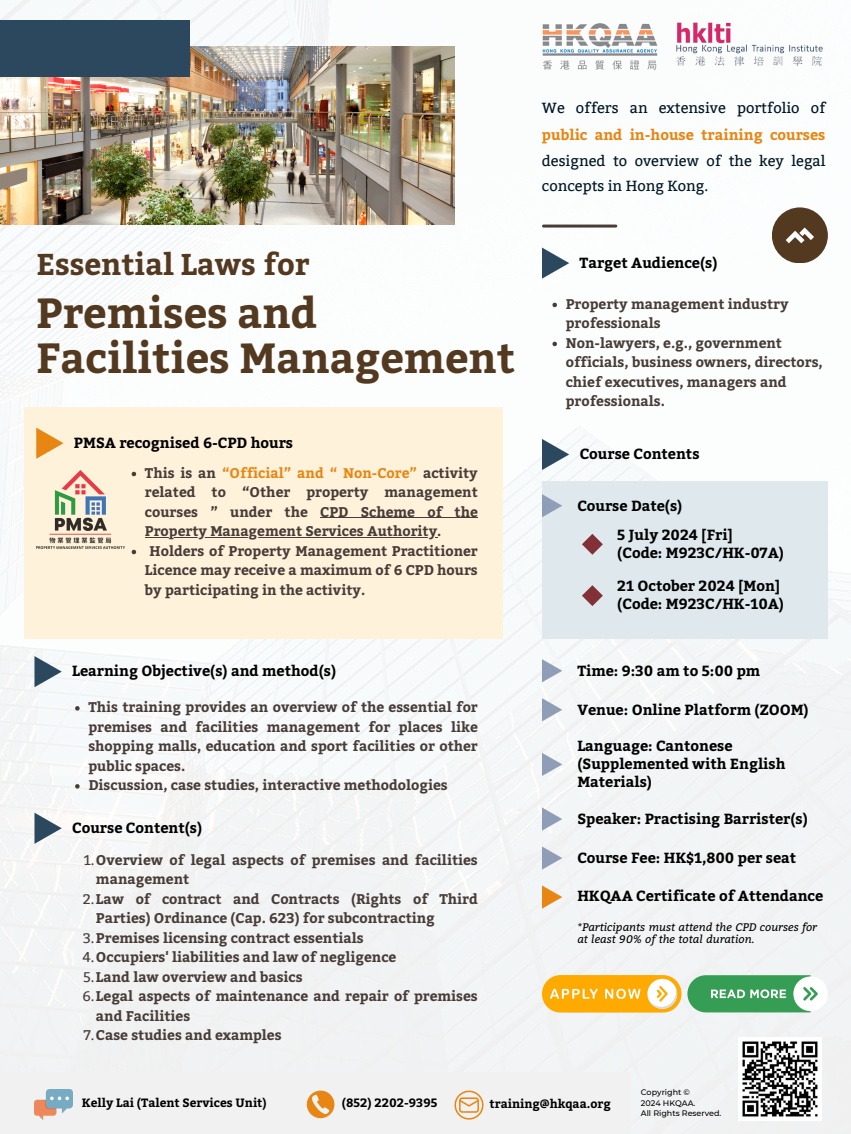
<style>
.page{position:relative;width:851px;height:1134px;background:#fff}
.page>*{position:absolute;margin:0;border:0;box-sizing:border-box;transform-origin:0 0}
.t1{font:700 42px/45px "Bitter";color:#543921}
.t2{font:700 30px "Bitter";color:#543921}
.t3{font:700 14.6px/18px "Bitter";color:#000}
.t4{font:700 14.6px/27px "Bitter";color:#e88613}
.t5{font:14.6px/25.5px "Bitter";color:#001524}
.t6{font:700 14px/19.5px "Bitter";color:#473c38}
.t7{font:700 12px "Bitter";color:#000}
.t8{font:italic 11px/12px "Bitter";color:#000}
.t9{font:500 8px "Montserrat";color:#000}
.s1{color:#e88613}
.s2{font-weight:400}
.s3{font-weight:400;color:#001524}
</style>
<div class="page">
<img style="left:0;top:0;width:850px;height:1134px">
<div style="left:24px;top:407px;width:478px;height:232px;background:#fff2db"></div>
<div style="left:771px;top:207px;width:56px;height:56px;background:#543921;border-radius:50%"></div>
<svg style="left:785px;top:228px;width:29px;height:15px"></svg>
<img style="left:542px;top:23px;width:116px;height:47px">
<img style="left:675px;top:20px;width:56px;height:18px">
<img style="left:672px;top:38px;width:153px;height:35px">
<div style="left:0;top:1073px;width:631px;height:61px;background:#f0f1f0"></div>
<svg style="left:307px;top:1091px;width:27px;height:27px"></svg>
<svg style="left:454px;top:1091px;width:29px;height:29px"></svg>
<svg style="left:34px;top:813px;width:28px;height:31px"></svg>
<svg style="left:34px;top:656px;width:28px;height:31px"></svg>
<svg style="left:542px;top:248px;width:27px;height:31px"></svg>
<img style="left:34px;top:1090px;width:38px;height:29px">
<svg style="left:542px;top:439px;width:27px;height:31px"></svg>
<div style="left:542px;top:482px;width:285px;height:157px;background:#dfe9ed"></div>
<svg style="left:582px;top:534px;width:21px;height:21px"></svg>
<svg style="left:542px;top:494px;width:20px;height:23px"></svg>
<svg style="left:542px;top:659px;width:20px;height:23px"></svg>
<svg style="left:542px;top:698px;width:20px;height:23px"></svg>
<svg style="left:542px;top:753px;width:20px;height:23px"></svg>
<svg style="left:542px;top:807px;width:20px;height:24px"></svg>
<svg style="left:542px;top:846px;width:20px;height:24px"></svg>
<div style="left:793px;top:976px;width:34px;height:35px;background:#fff;border-radius:50%"></div>
<svg style="left:687px;top:975px;width:130px;height:37px"></svg>
<div style="left:542px;top:975px;width:139px;height:38px;background:#fa0;border-radius:19px"></div>
<div style="left:647px;top:979px;width:30px;height:30px;background:#fff;border-radius:50%"></div>
<svg style="left:649px;top:985px;width:28px;height:24px"></svg>
<svg style="left:550px;top:989px;width:47px;height:10px"></svg>
<svg style="left:605px;top:989px;width:35px;height:10px"></svg>
<img style="left:738px;top:1038px;width:83px;height:82px">
<svg style="left:542px;top:885px;width:20px;height:24px"></svg>
<hr style="left:543px;top:225px;width:73px;height:3px;background:#473c38">
<img style="left:0;top:47px;width:455px;height:177px">
<div style="left:0;top:20px;width:190px;height:57px;background:#2b485f"></div>
<img style="left:36px;top:470px;width:89px;height:79px">
<svg style="left:75px;top:706px;width:5px;height:5px"></svg>
<svg style="left:75px;top:784px;width:5px;height:5px"></svg>
<svg style="left:552px;top:303px;width:5px;height:4px"></svg>
<svg style="left:552px;top:342px;width:5px;height:4px"></svg>
<svg style="left:36px;top:428px;width:28px;height:31px"></svg>
<svg style="left:132px;top:472px;width:4px;height:4px"></svg>
<hr style="left:320px;top:518px;width:158px;height:1px;background:#473c38">
<hr style="left:145px;top:537px;width:292px;height:1px;background:#473c38">
<svg style="left:132px;top:550px;width:4px;height:4px"></svg>
<svg style="left:582px;top:585px;width:21px;height:21px"></svg>
<h3 class="t2" style="left:36px;top:242px;width:275px">Essential Laws for</h3>
<p class="t1" style="left:36px;top:289px;width:480px">Premises and<br>Facilities Management</p>
<p class="t3" style="left:74px;top:433px;width:220px">PMSA recognised 6-CPD hours</p>
<p class="t6" style="left:145px;top:462px;width:334px;text-align:justify">This is an <span class="s1">“Official” and “ Non-Core”</span> activity related to “Other property management courses ” under the CPD Scheme of the</p>
<p class="t6" style="left:145px;top:521px;width:298px">Property Management Services Authority.</p>
<p class="t6" style="left:150px;top:540px;width:329px">Holders of Property Management Practitioner</p>
<p class="t6" style="left:145px;top:560px;width:334px">Licence may receive a maximum of 6 CPD hours</p>
<p class="t6" style="left:145px;top:579px;width:222px">by participating in the activity.</p>
<h3 class="t3" style="left:72px;top:661px;width:265px">Learning Objective(s) and method(s)</h3>
<h3 class="t6" style="left:88px;top:697px;width:391px;text-align:justify">This training provides an overview of the essential for premises and facilities management for places like shopping malls, education and sport facilities or other public spaces.</h3>
<p class="t6" style="left:88px;top:775px;width:361px">Discussion, case studies, interactive methodologies</p>
<h3 class="t3" style="left:72px;top:818px;width:132px">Course Content(s)</h3>
<p class="t6" style="left:96px;top:849px;width:383px;text-indent:-12px"><span class="s2">1.</span>Overview of legal aspects of premises and facilities management</p>
<p class="t6" style="left:96px;top:888px;width:383px;text-indent:-13px"><span class="s2">2.</span>Law of contract and Contracts (Rights of Third<br>Parties) Ordinance (Cap. 623) for subcontracting</p>
<p class="t6" style="left:83px;top:927px;width:282px"><span class="s2">3.</span>Premises licensing contract essentials</p>
<p class="t6" style="left:82px;top:947px;width:315px"><span class="s2">4.</span>Occupiers' liabilities and law of negligence</p>
<h3 class="t6" style="left:83px;top:966px;width:221px"><span class="s2">5.</span>Land law overview and basics</h3>
<h6 class="t6" style="left:96px;top:986px;width:383px;text-indent:-13px"><span class="s2">6.</span>Legal aspects of maintenance and repair of premises and Facilities</h6>
<p class="t6" style="left:84px;top:1025px;width:199px"><span class="s2">7.</span>Case studies and examples</p>
<h3 class="t4" style="left:542px;top:94px;width:285px"><span class="s3">We offers an extensive portfolio of </span>public and in-house training courses</h3>
<h3 class="t5" style="left:542px;top:148px;width:285px">designed to overview of the key legal concepts in Hong Kong.</h3>
<p class="t3" style="left:579px;top:253px;width:139px">Target Audience(s)</p>
<h3 class="t6" style="left:565px;top:293px;width:224px">Property management industry professionals</h3>
<h3 class="t6" style="left:565px;top:332px;width:258px">Non-lawyers, e.g., government officials, business owners, directors, chief executives, managers and professionals.</h3>
<h3 class="t3" style="left:579px;top:444px;width:121px">Course Contents</h3>
<h3 class="t3" style="left:577px;top:496px;width:107px">Course Date(s)</h3>
<h3 class="t3" style="left:617px;top:525px;width:168px">5 July 2024 [Fri]<br>(Code: M923C/HK-07A)</h3>
<p class="t3" style="left:617px;top:576px;width:168px">21 October 2024 [Mon] (Code: M923C/HK-10A)</p>
<h3 class="t3" style="left:577px;top:661px;width:184px">Time: 9:30 am to 5:00 pm</h3>
<p class="t3" style="left:577px;top:700px;width:233px">Venue: Online Platform (ZOOM)</p>
<p class="t3" style="left:577px;top:736px;width:209px">Language: Cantonese (Supplemented with English<br>Materials)</p>
<p class="t3" style="left:577px;top:809px;width:232px">Speaker: Practising Barrister(s)</p>
<p class="t3" style="left:577px;top:848px;width:220px">Course Fee: HK$1,800 per seat</p>
<p class="t3" style="left:577px;top:887px;width:247px">HKQAA Certificate of Attendance</p>
<h5 class="t8" style="left:577px;top:920px;width:241px">*Participants must attend the CPD courses for at least 90% of the total duration.</h5>
<p class="t7" style="left:82px;top:1094px;width:186px">Kelly Lai (Talent Services Unit)</p>
<p class="t7" style="left:342px;top:1094px;width:97px">(852) 2202-9395</p>
<p class="t7" style="left:489px;top:1095px;width:123px">training@hkqaa.org</p>
<h3 class="t9" style="left:640px;top:1087px;width:51px">Copyright ©</h3>
<p class="t9" style="left:640px;top:1098px;width:56px">2024 HKQAA.</p>
<p class="t9" style="left:640px;top:1109px;width:82px">All Rights Reserved.</p>
</div>
